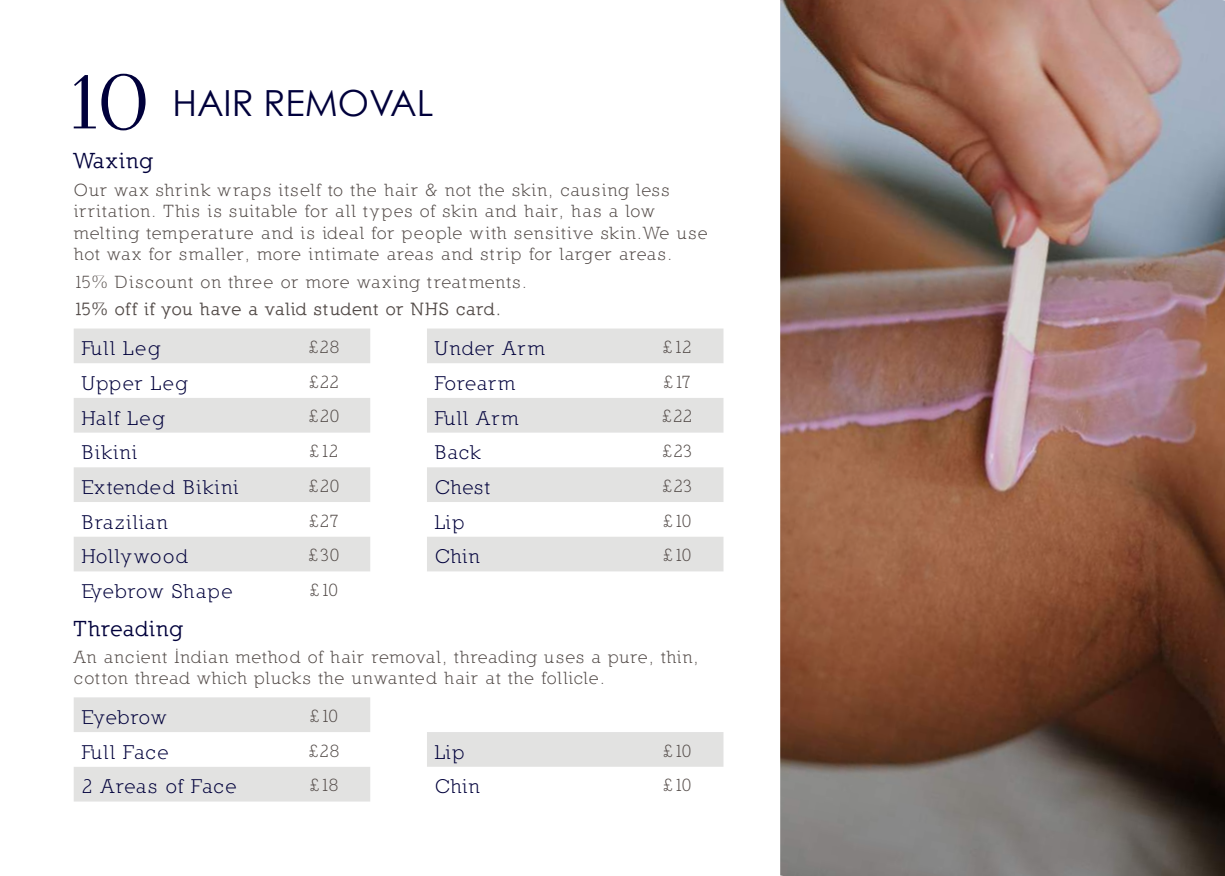
<style>
.page{position:relative;width:1225px;height:876px;background:#fff}
.page>*{position:absolute;margin:0;border:0;box-sizing:border-box;transform-origin:0 0}
.t1{font:36px "Century Gothic";color:#00003b}
.t2{font:700 22px "Nilland";letter-spacing:.055em;color:#00003b}
.t3{font:20.2px "Nilland";letter-spacing:.055em;color:#00003b}
.t4{font:20.2px "Nilland";letter-spacing:.08em;color:#00003b}
.t5{font:20.2px "Nilland";letter-spacing:.03em;color:#00003b}
.t6{font:18px/21.6px "Nilland";letter-spacing:.05em;color:#524a47}
.t7{font:700 18px "Nilland";letter-spacing:.045em;color:#524a47}
</style>
<div class="page">
<svg style="left:74px;top:328px;width:296px;height:243px;fill:#e2e2e1"></svg>
<svg style="left:427px;top:328px;width:296px;height:243px;fill:#e2e2e1"></svg>
<div style="left:74px;top:697px;width:296px;height:35px;background:#e2e2e1"></div>
<div style="left:74px;top:767px;width:296px;height:34px;background:#e2e2e1"></div>
<div style="left:427px;top:732px;width:296px;height:35px;background:#e2e2e1"></div>
<svg style="left:74px;top:74px;width:72px;height:56px"></svg>
<img style="left:780px;top:0;width:445px;height:876px">
<h1 class="t1" style="left:172px;top:81px;width:262px">HAIR REMOVAL</h1>
<p class="t2" style="left:74px;top:148px;width:80px">Waxing</p>
<p class="t6" style="left:74px;top:179px;width:635px">Our wax shrink wraps itself to the hair &amp; not the skin, causing less irritation. This is suitable for all types of skin and hair, has a low melting temperature and is ideal for people with sensitive skin.We use hot wax for smaller, more intimate areas and strip for larger areas.</p>
<p class="t6" style="left:74px;top:271px;width:454px">15% Discount on three or more waxing treatments.</p>
<p class="t7" style="left:74px;top:298px;width:428px">15% off if you have a valid student or NHS card.</p>
<p class="t3" style="left:82px;top:337px;width:80px">Full Leg</p>
<p class="t6" style="left:309px;top:336px;width:32px">£28</p>
<p class="t4" style="left:82px;top:371px;width:107px">Upper Leg</p>
<p class="t6" style="left:309px;top:371px;width:32px">£22</p>
<p class="t3" style="left:82px;top:406px;width:84px">Half Leg</p>
<p class="t6" style="left:309px;top:405px;width:32px">£20</p>
<p class="t3" style="left:82px;top:441px;width:57px">Bikini</p>
<p class="t6" style="left:310px;top:440px;width:30px">£12</p>
<p class="t3" style="left:82px;top:475px;width:158px">Extended Bikini</p>
<p class="t6" style="left:309px;top:475px;width:32px">£20</p>
<p class="t4" style="left:82px;top:510px;width:87px">Brazilian</p>
<p class="t6" style="left:309px;top:509px;width:31px">£27</p>
<p class="t3" style="left:82px;top:545px;width:108px">Hollywood</p>
<p class="t6" style="left:309px;top:544px;width:32px">£30</p>
<p class="t3" style="left:82px;top:579px;width:152px">Eyebrow Shape</p>
<p class="t6" style="left:310px;top:579px;width:30px">£10</p>
<p class="t3" style="left:435px;top:337px;width:111px">Under Arm</p>
<p class="t6" style="left:663px;top:336px;width:30px">£12</p>
<p class="t5" style="left:435px;top:371px;width:82px">Forearm</p>
<p class="t6" style="left:663px;top:371px;width:29px">£17</p>
<p class="t3" style="left:435px;top:406px;width:85px">Full Arm</p>
<p class="t6" style="left:662px;top:405px;width:32px">£22</p>
<p class="t3" style="left:435px;top:441px;width:47px">Back</p>
<p class="t6" style="left:662px;top:440px;width:31px">£23</p>
<p class="t3" style="left:435px;top:475px;width:57px">Chest</p>
<p class="t6" style="left:662px;top:475px;width:31px">£23</p>
<p class="t3" style="left:435px;top:510px;width:31px">Lip</p>
<p class="t6" style="left:663px;top:509px;width:30px">£10</p>
<p class="t3" style="left:435px;top:545px;width:46px">Chin</p>
<p class="t6" style="left:663px;top:544px;width:30px">£10</p>
<p class="t2" style="left:74px;top:615px;width:110px">Threading</p>
<p class="t6" style="left:74px;top:646px;width:626px">An ancient Indian method of hair removal, threading uses a pure, thin, cotton thread which plucks the unwanted hair at the follicle.</p>
<p class="t5" style="left:82px;top:705px;width:86px">Eyebrow</p>
<p class="t6" style="left:310px;top:705px;width:30px">£10</p>
<p class="t3" style="left:82px;top:740px;width:88px">Full Face</p>
<p class="t6" style="left:309px;top:740px;width:32px">£28</p>
<p class="t3" style="left:82px;top:775px;width:156px">2 Areas of Face</p>
<p class="t6" style="left:310px;top:774px;width:30px">£18</p>
<p class="t3" style="left:435px;top:740px;width:31px">Lip</p>
<p class="t6" style="left:663px;top:740px;width:30px">£10</p>
<p class="t3" style="left:435px;top:775px;width:46px">Chin</p>
<p class="t6" style="left:663px;top:774px;width:30px">£10</p>
</div>
